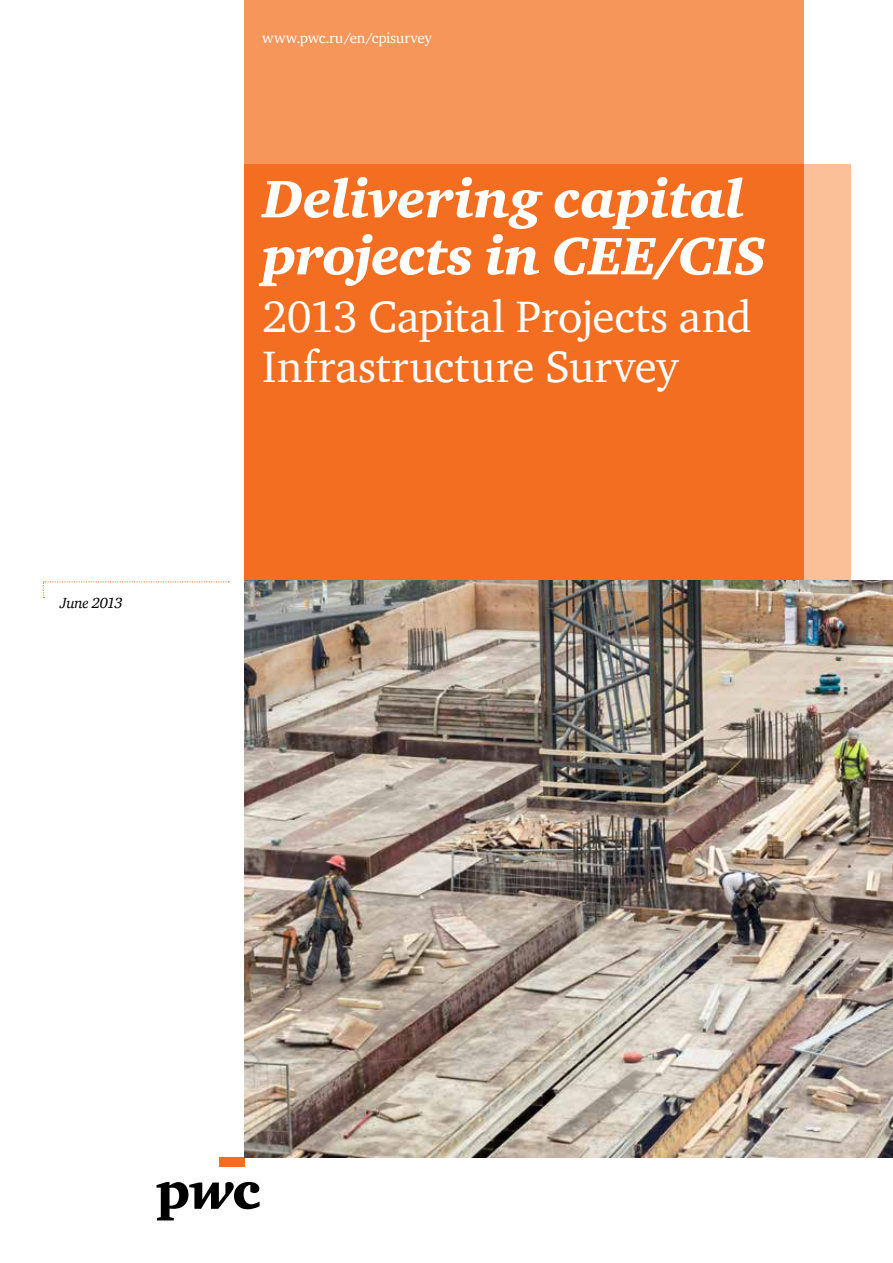
<style>
.page{position:relative;width:893px;height:1263px;background:#fff}
.page>*{position:absolute;margin:0;border:0;box-sizing:border-box;transform-origin:0 0}
.t1{font:italic 54px/57px "Charter Black ITC";letter-spacing:-.01em;color:#fff}
.t2{font:45px/49.5px "Charter ITC";letter-spacing:-.005em;color:#fff}
.t3{font:15px "Charter ITC";letter-spacing:-.015em;color:#fff}
.t4{font:italic 15px "Charter ITC";letter-spacing:-.03em;color:#000}
</style>
<div class="page">
<div style="left:219px;top:1157px;width:26px;height:10px;background:#f36e21"></div>
<div style="left:245px;top:164px;width:605px;height:993px;background:#fcc098"></div>
<div style="left:245px;top:0;width:559px;height:1157px;background:#f7965b"></div>
<div style="left:245px;top:164px;width:559px;height:993px;background:#f36e21"></div>
<svg style="left:43px;top:581px;width:186px;height:17px"></svg>
<svg style="left:157px;top:1182px;width:103px;height:38px"></svg>
<img style="left:245px;top:580px;width:648px;height:577px">
<p class="t4" style="left:60px;top:594px;width:64px">June 2013</p>
<p class="t3" style="left:262px;top:28px;width:171px">www.pwc.ru/en/cpisurvey</p>
<p class="t1" style="left:262px;top:171px;width:506px">Delivering capital projects in CEE/CIS</p>
<p class="t2" style="left:262px;top:292px;width:491px">2013 Capital Projects and<br>Infrastructure Survey</p>
</div>
